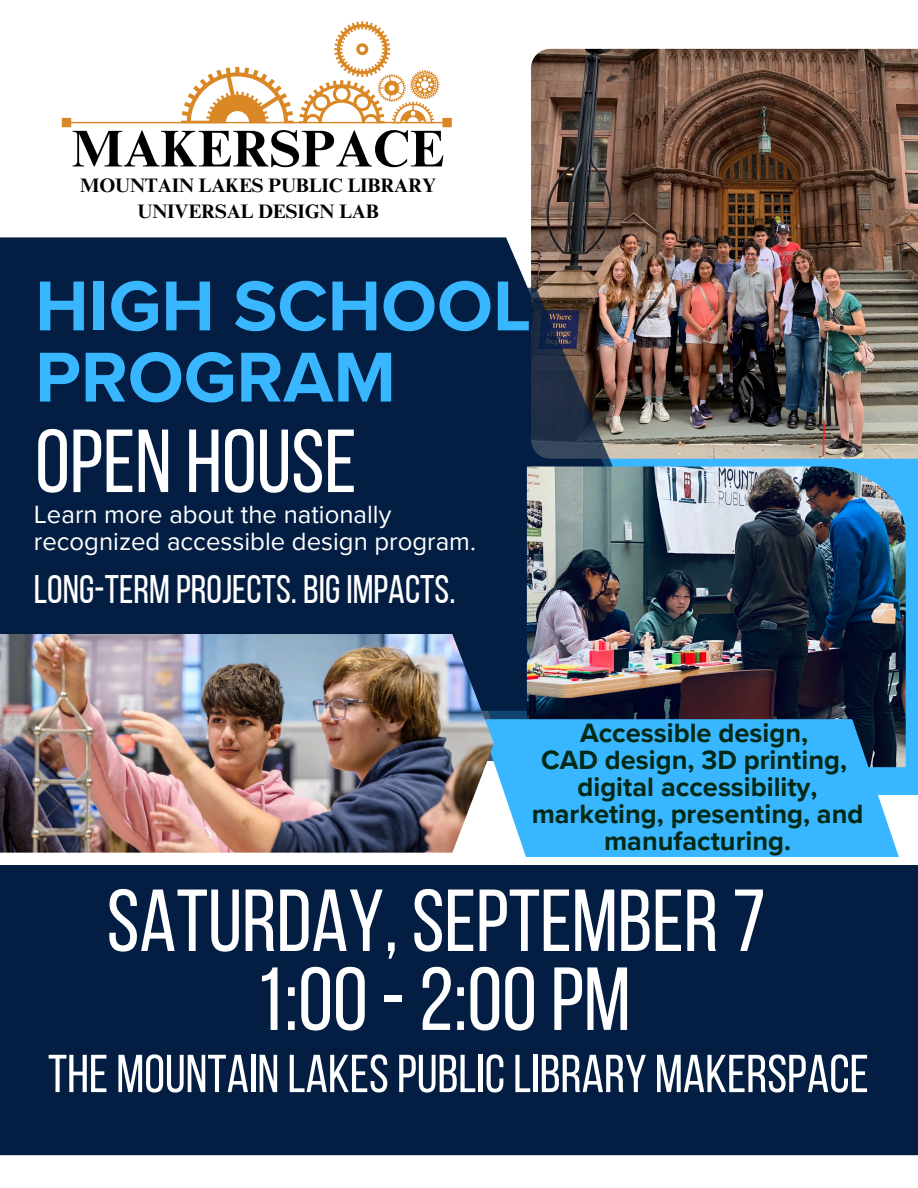
<style>
.page{position:relative;width:918px;height:1188px;background:#fff}
.page>*{position:absolute;margin:0;border:0;box-sizing:border-box;transform-origin:0 0}
.t1{font:89.25px "Bebas Neue";color:#fff}
.t2{font:87.75px "Bebas Neue";color:#fff}
.t3{font:700 73.2px "Proxima Nova";color:#38b6ff}
.t4{font:53.25px "Bebas Neue";color:#fff}
.t5{font:700 51.9px "Times NRMT Pro";color:#000}
.t6{font:39.75px "Bebas Neue";color:#fff}
.t7{font:700 27.3px/27px "Proxima Nova";color:#012916;text-align:center}
.t8{font:25.8px/27px "Proxima Nova";color:#fff}
.t9{font:700 19.5px "Times NRMT Pro";letter-spacing:-.01em;color:#000}
</style>
<div class="page">
<div style="left:0;top:237px;width:531px;height:397px;background:#031e42"></div>
<img style="left:531px;top:49px;width:387px;height:410px">
<img style="left:257px;top:288px;width:482px;height:431px">
<img style="left:527px;top:467px;width:379px;height:300px">
<svg style="left:494px;top:719px;width:405px;height:138px;background:#3eb3f7"></svg>
<img style="left:0;top:634px;width:494px;height:219px">
<svg style="left:62px;top:21px;width:390px;height:106px"></svg>
<div style="left:0;top:865px;width:918px;height:290px;background:#031e42"></div>
<p class="t5" style="left:72px;top:129px;width:374px">MAKERSPACE</p>
<p class="t9" style="left:80px;top:178px;width:357px">MOUNTAIN LAKES PUBLIC LIBRARY</p>
<h2 class="t9" style="left:137px;top:204px;width:243px">UNIVERSAL DESIGN LAB</h2>
<h1 class="t3" style="left:35px;top:263px;width:498px">HIGH SCHOOL</h1>
<h5 class="t3" style="left:35px;top:334px;width:362px">PROGRAM</h5>
<h2 class="t1" style="left:35px;top:425px;width:323px">OPEN HOUSE</h2>
<p class="t8" style="left:34px;top:502px;width:444px">Learn more about the nationally recognized accessible design program.</p>
<p class="t6" style="left:34px;top:573px;width:423px">LONG-TERM PROJECTS. BIGIMPACTS.</p>
<p class="t7" style="left:532px;top:720px;width:333px">Accessible design,<br>CAD design, 3D printing, digital accessibility, marketing, presenting, and manufacturing.</p>
<h6 class="t2" style="left:107px;top:885px;width:661px">SATURDAY, SEPTEMBER7</h6>
<h1 class="t1" style="left:254px;top:963px;width:378px">1:00-2:00PM</h1>
<h1 class="t4" style="left:48px;top:1052px;width:822px">THE MOUNTAIN LAKESPUBLICLIBRARY MAKERSPACE</h1>
</div>
